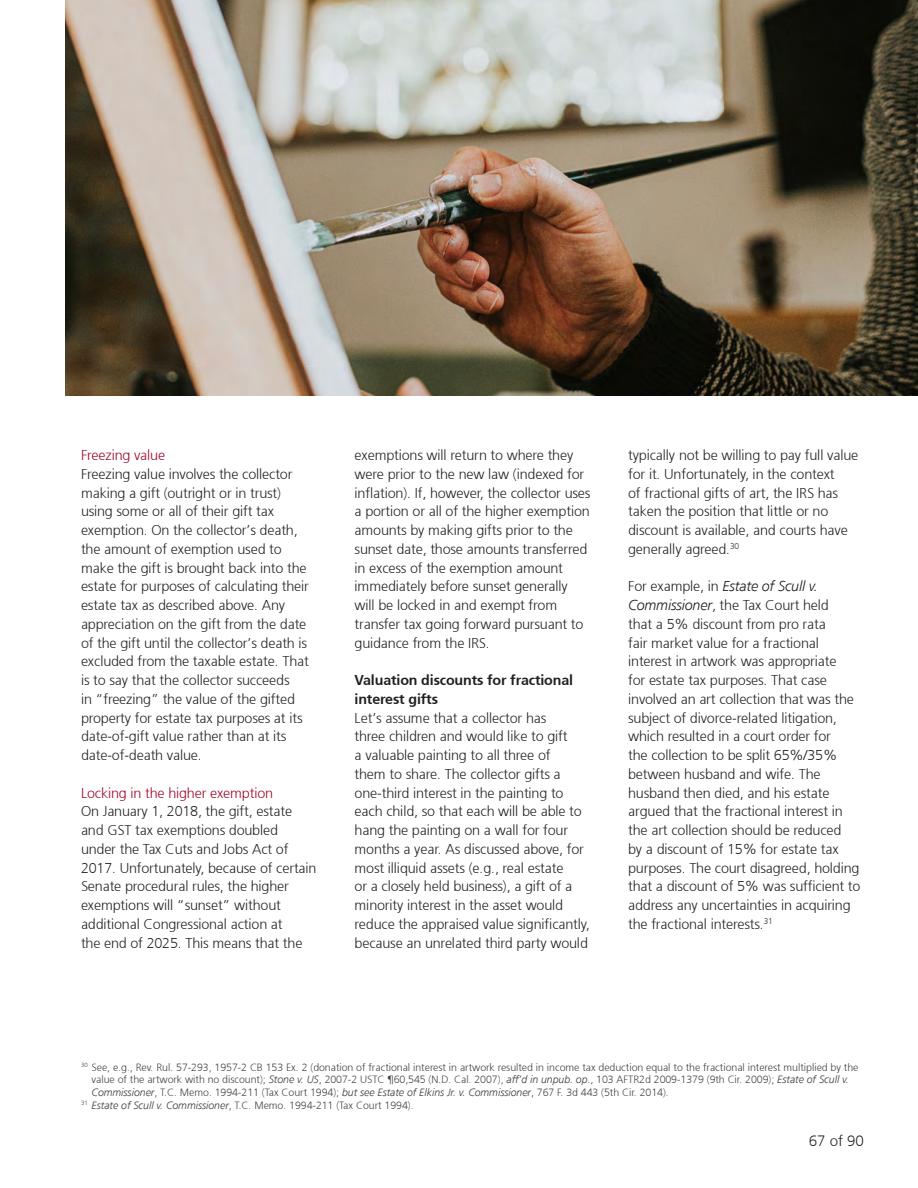
<style>
.page{position:relative;width:918px;height:1188px;background:#fff}
.page>*{position:absolute;margin:0;border:0;box-sizing:border-box;transform-origin:0 0}
.t1{font:300 15px "Frutiger 45";color:#231f20}
.LI_bod{font:300 14.25px/18.8px "Frutiger 45";letter-spacing:-.01em;color:#231f20}
.LI_sub3{font:300 14.25px/18.8px "Frutiger 45";letter-spacing:-.01em;color:#231f20}
.LI_sub_4{font:300 14.25px "Frutiger 45";letter-spacing:-.01em;color:#9d0425}
.footnote{font:300 10.5px/12.6px "Frutiger 45";color:#3e3e3f}
.s1{font-style:italic}
</style>
<div class="page">
<img style="left:66px;top:0;width:852px;height:396px">
<h3 class="LI_sub_4" style="left:81px;top:447px;width:86px">Freezing value</h3>
<p class="LI_bod" style="left:81px;top:465px;width:230px">Freezing value involves the collector making a gift (outright or in trust) using some or all of their gift tax exemption. On the collector’s death, the amount of exemption used to make the gift is brought back into the estate for purposes of calculating their estate tax as described above. Any appreciation on the gift from the date of the gift until the collector’s death is excluded from the taxable estate. That is to say that the collector succeeds<br>in “freezing” the value of the gifted property for estate tax purposes at its date-of-gift value rather than at its date-of-death value.</p>
<h3 class="LI_sub_4" style="left:81px;top:785px;width:194px">Locking in the higher exemption</h3>
<p class="LI_bod" style="left:81px;top:802px;width:237px">On January 1, 2018, the gift, estate and GST tax exemptions doubled under the Tax Cuts and Jobs Act of 2017. Unfortunately, because of certain Senate procedural rules, the higher exemptions will “sunset” without additional Congressional action at<br>the end of 2025. This means that the</p>
<p class="LI_bod" style="left:355px;top:446px;width:237px">exemptions will return to where they were prior to the new law (indexed for inflation). If, however, the collector uses a portion or all of the higher exemption amounts by making gifts prior to the sunset date, those amounts transferred in excess of the exemption amount immediately before sunset generally will be locked in and exempt from transfer tax going forward pursuant to guidance from the IRS.</p>
<h2 class="LI_sub3" style="left:355px;top:671px;width:220px">Valuation discounts for fractional interest gifts</h2>
<p class="LI_bod" style="left:355px;top:708px;width:237px">Let’s assume that a collector has<br>three children and would like to gift<br>a valuable painting to all three of<br>them to share. The collector gifts a one-third interest in the painting to each child, so that each will be able to hang the painting on a wall for four months a year. As discussed above, for most illiquid assets (e.g., real estate<br>or a closely held business), a gift of a minority interest in the asset would reduce the appraised value significantly, because an unrelated third party would</p>
<p class="LI_bod" style="left:628px;top:446px;width:232px">typically not be willing to pay full value for it. Unfortunately, in the context<br>of fractional gifts of art, the IRS has taken the position that little or no discount is available, and courts have generally agreed.<sup>30</sup></p>
<p class="LI_bod" style="left:628px;top:577px;width:234px">For example, in <span class="s1">Estate of Scull v.<br>Commissioner</span>, the Tax Court held<br>that a 5% discount from pro rata<br>fair market value for a fractional interest in artwork was appropriate<br>for estate tax purposes. That case involved an art collection that was the subject of divorce-related litigation, which resulted in a court order for<br>the collection to be split 65%/35% between husband and wife. The husband then died, and his estate argued that the fractional interest in the art collection should be reduced<br>by a discount of 15% for estate tax purposes. The court disagreed, holding that a discount of 5% was sufficient to address any uncertainties in acquiring the fractional interests.<sup>31</sup></p>
<p class="footnote" style="left:92px;top:1061px;width:768px;text-indent:-11px"><sup>30</sup> See, e.g., Rev. Rul. 57-293, 1957-2 CB 153 Ex. 2 (donation of fractional interest in artwork resulted in income tax deduction equal to the fractional interest multiplied by the value of the artwork with no discount); <span class="s1">Stone v. US</span>, 2007-2 USTC ¶60,545 (N.D. Cal. 2007), <span class="s1">aff’d in unpub. op</span>., 103 AFTR2d 2009-1379 (9th Cir. 2009); <span class="s1">Estate of Scull v.<br>Commissioner</span>, T.C. Memo. 1994-211 (Tax Court 1994); <span class="s1">but see Estate of Elkins Jr. v. Commissioner</span>, 767 F. 3d 443 (5th Cir. 2014).</p>
<p class="footnote" style="left:81px;top:1099px;width:334px"><sup>31</sup> <span class="s1">Estate of Scull v. Commissioner</span>, T.C. Memo. 1994-211 (Tax Court 1994).</p>
<p class="t1" style="left:809px;top:1132px;width:57px">67 of 90</p>
</div>
